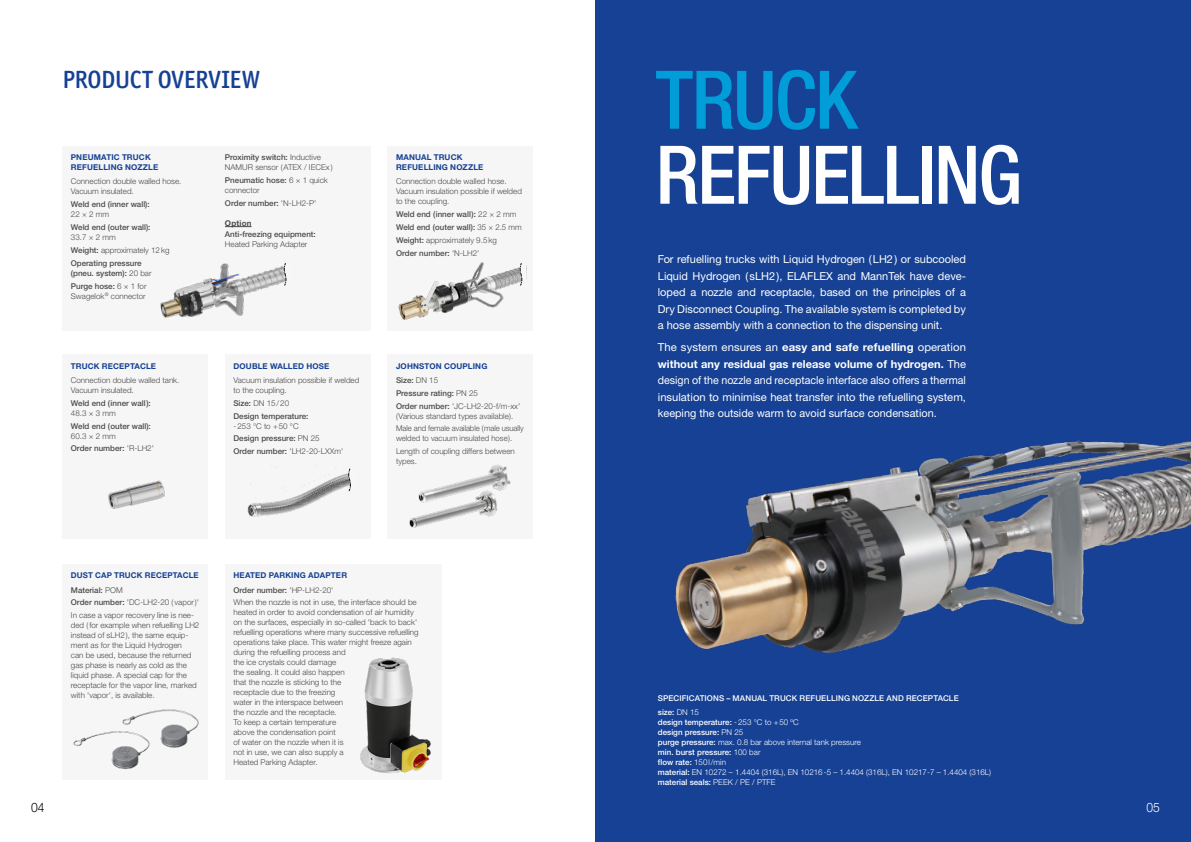
<style>
.page{position:relative;width:1191px;height:842px;background:#fff}
.page>*{position:absolute;margin:0;border:0;box-sizing:border-box;transform-origin:0 0}
.t1{font:500 condensed 81px "Helvetica Neue LTW1 G";letter-spacing:-.025em;color:#fff}
.t2{font:500 condensed 81px "Helvetica Neue LTW1 G";letter-spacing:-.02em;color:#009dd8}
.t3{font:500 25px "Officina Sans ITC Std";letter-spacing:-.01em;color:#164194}
.t4{font:300 13px "Helvetica Neue LTW1 G";color:#000;scale:.93 1}
.t5{font:300 13px "Helvetica Neue LTW1 G";color:#fff;scale:.93 1}
.t6{font:11px/16.5px "Helvetica Neue LTW1 G";color:#fff;text-align:justify}
.t7{font:300 8px/10px "Helvetica Neue LTW1 G";color:#4a4a49}
.t8{font:500 8px/12.8px "Helvetica Neue LTW1 G";color:#4a4a49}
.t9{font:300 8px/10px "Helvetica Neue LTW1 G";color:#fff}
.t10{font:700 8px/10px "Helvetica Neue LTW1 G";letter-spacing:.02em;color:#164194}
.t11{font:500 8px/14.3px "Helvetica Neue LTW1 G";letter-spacing:.015em;color:#fff}
.t12{font:700 8px "Helvetica Neue LTW1 G";letter-spacing:.02em;color:#4a4a49}
.s1{font-weight:500}
.s2{font-weight:300}
.s3{font-weight:500;color:#4a4a49}
.s4{font-weight:300;color:#4a4a49}
.s5{font-weight:700}
</style>
<div class="page">
<div style="left:595px;top:0;width:596px;height:842px;background:#164194"></div>
<div style="left:387px;top:146px;width:146px;height:184px;background:#f6f6f6"></div>
<div style="left:62px;top:354px;width:146px;height:185px;background:#f6f6f6"></div>
<div style="left:62px;top:564px;width:146px;height:216px;background:#f6f6f6"></div>
<div style="left:225px;top:564px;width:217px;height:216px;background:#f6f6f6"></div>
<div style="left:387px;top:354px;width:146px;height:185px;background:#f6f6f6"></div>
<div style="left:225px;top:354px;width:145px;height:185px;background:#f6f6f6"></div>
<div style="left:62px;top:146px;width:308px;height:184px;background:#f6f6f6"></div>
<img style="left:73px;top:731px;width:75px;height:38px">
<img style="left:118px;top:709px;width:81px;height:39px">
<img style="left:160px;top:263px;width:124px;height:56px">
<img style="left:398px;top:262px;width:121px;height:58px">
<img style="left:360px;top:657px;width:71px;height:116px">
<svg style="left:519px;top:263px;width:4px;height:23px"></svg>
<svg style="left:284px;top:263px;width:3px;height:23px"></svg>
<img style="left:675px;top:440px;width:516px;height:213px">
<img style="left:434px;top:464px;width:77px;height:26px">
<img style="left:409px;top:489px;width:93px;height:39px">
<img style="left:247px;top:465px;width:101px;height:52px">
<svg style="left:348px;top:468px;width:3px;height:23px"></svg>
<img style="left:108px;top:480px;width:57px;height:29px">
<svg style="left:225px;top:226px;width:26px;height:1px"></svg>
<h2 class="t3" style="left:62px;top:65px;width:199px">PRODUCT OVERVIEW</h2>
<p class="t10" style="left:71px;top:152px;width:89px">PNEUMATIC TRUCK<br>REFUELLING NOZZLE</p>
<p class="t7" style="left:71px;top:177px;width:112px">Connection double walled hose.<br>Vacuum insulated.</p>
<p class="t8" style="left:71px;top:198px;width:80px">Weld end (inner wall):</p>
<p class="t7" style="left:71px;top:209px;width:40px">22 × 2 mm</p>
<p class="t8" style="left:71px;top:221px;width:81px">Weld end (outer wall):</p>
<p class="t7" style="left:71px;top:231px;width:100px;line-height:12.8px">33.7 × 2 mm<br><span class="s1">Weight:</span> approximately 12kg<br><span class="s1">Operating pressure</span></p>
<p class="t8" style="left:71px;top:267px;width:82px">(pneu. system): <span class="s2">20 bar<br></span>Purge hose: <span class="s2">6 × 1 for</span></p>
<p class="t7" style="left:71px;top:291px;width:76px">Swagelok<sup>®</sup> connector</p>
<p class="t10" style="left:71px;top:361px;width:87px">TRUCK RECEPTACLE</p>
<p class="t7" style="left:71px;top:375px;width:110px">Connection double walled tank.<br>Vacuum insulated.</p>
<p class="t8" style="left:71px;top:396px;width:81px">Weld end (inner wall):</p>
<p class="t7" style="left:71px;top:408px;width:46px">48.3 × 3 mm</p>
<p class="t8" style="left:71px;top:419px;width:81px">Weld end (outer wall):</p>
<p class="t7" style="left:71px;top:429px;width:85px;line-height:12.8px">60.3 × 2 mm<br><span class="s1">Order number:</span> 'R-LH2'</p>
<p class="t7" style="left:225px;top:152px;width:109px"><span class="s1">Proximity switch:</span> Inductive<br>NAMUR sensor (ATEX / IECEx )</p>
<p class="t7" style="left:225px;top:175px;width:104px"><span class="s1">Pneumatic hose:</span> 6 × 1 quick connector</p>
<p class="t8" style="left:225px;top:197px;width:93px">Order number: <span class="s2">'N-LH2-P'</span></p>
<p class="t12" style="left:225px;top:218px;width:28px">Option</p>
<p class="t8" style="left:225px;top:228px;width:92px">Anti-freezing equipment:</p>
<p class="t7" style="left:225px;top:239px;width:84px">Heated Parking Adapter</p>
<p class="t10" style="left:233px;top:361px;width:97px">DOUBLE WALLED HOSE</p>
<p class="t7" style="left:233px;top:375px;width:127px">Vacuum insulation possible if welded to the coupling.</p>
<p class="t8" style="left:233px;top:396px;width:76px">Size: <span class="s2">DN 15/20<br></span>Design temperature:</p>
<p class="t7" style="left:233px;top:419px;width:111px;line-height:12.8px">-253 °C to +50 °C<br><span class="s1">Design pressure:</span> PN 25<br><span class="s1">Order number:</span> 'LH2-20-LXXm'</p>
<p class="t10" style="left:396px;top:152px;width:89px">MANUAL TRUCK<br>REFUELLING NOZZLE</p>
<p class="t7" style="left:396px;top:177px;width:127px">Connection double walled hose.<br>Vacuum insulation possible if welded to the coupling.</p>
<p class="t8" style="left:396px;top:208px;width:127px">Weld end (inner wall): <span class="s2">22 × 2 mm<br></span>Weld end (outer wall): <span class="s2">35 × 2.5 mm<br></span>Weight: <span class="s2">approximately 9.5kg<br></span>Order number: <span class="s2">'N-LH2'</span></p>
<p class="t10" style="left:396px;top:359px;width:93px;line-height:14.2px">JOHNSTON COUPLING<br><span class="s3">Size:</span> <span class="s4">DN 15</span></p>
<p class="t8" style="left:396px;top:386px;width:126px">Pressure rating: <span class="s2">PN 25<br></span>Order number: <span class="s2">'JC-LH2-20-f/m-xx'</span></p>
<p class="t7" style="left:396px;top:409px;width:129px;line-height:12.8px">(Various standard types available).<br>Male and female available (male usually</p>
<p class="t7" style="left:396px;top:432px;width:120px;line-height:12.8px">welded to vacuum insulated hose).<br>Length of coupling differs between</p>
<p class="t7" style="left:396px;top:456px;width:22px">types.</p>
<p class="t10" style="left:71px;top:568px;width:129px;line-height:14.3px">DUST CAP TRUCK RECEPTACLE<br><span class="s3">Material:</span> <span class="s4">POM</span></p>
<p class="t7" style="left:71px;top:596px;width:130px;line-height:12.8px"><span class="s1">Order number:</span> 'DC-LH2-20 ( vapor)'<br>In case a vapor recovery line is nee-</p>
<p class="t7" style="left:71px;top:620px;width:130px">ded (for example when refuelling LH2 instead of sLH2), the same equip&shy;ment as for the Liquid Hydrogen<br>can be used, because the returned gas phase is nearly as cold as the liquid phase. A special cap for the receptacle for the vapor line, marked with 'vapor', is available.</p>
<p class="t10" style="left:233px;top:568px;width:115px;line-height:14.3px">HEATED PARKING ADAPTER<br><span class="s3">Order number:</span> <span class="s4">'HP-LH2-20'</span></p>
<p class="t7" style="left:233px;top:598px;width:187px">When the nozzle is not in use, the interface should be heated in order to avoid condensation of air humidity on the surfaces, especially in so-called 'back to back' refuelling operations where many successive refuelling operations take place. This water might freeze again during the refuelling process and<br>the ice crystals could damage<br>the sealing. It could also happen<br>that the nozzle is sticking to the<br>receptacle due to the freezing<br>water in the interspace between<br>the nozzle and the receptacle.<br>To keep a certain temperature<br>above the condensation point<br>of water on the nozzle when it is<br>not in use, we can also supply a<br>Heated Parking Adapter.</p>
<h1 class="t2" style="left:655px;top:51px;width:203px">TRUCK</h1>
<h1 class="t1" style="left:655px;top:126px;width:368px">REFUELLING</h1>
<p class="t6" style="left:658px;top:251px;width:310px">For refuelling trucks with Liquid Hydrogen (LH2) or subcooled Liquid Hydrogen (sLH2), ELAFLEX and MannTek have deve&shy;loped a nozzle and receptacle, based on the principles of a Dry Disconnect Coupling. The available system is completed by a hose assembly with a connection to the dispensing unit.</p>
<p class="t6" style="left:658px;top:339px;width:310px">The system ensures an <span class="s5">easy and safe refuelling</span> operation <span class="s5">without any residual gas release volume of hydrogen.</span> The design of the nozzle and receptacle interface also offers a thermal insulation to minimise heat transfer into the refuelling system, keeping the outside warm to avoid surface condensation.</p>
<p class="t11" style="left:658px;top:691px;width:302px">SPECIFICATIONS – MANUAL TRUCK REFUELLING NOZZLE AND RECEPTACLE size: <span class="s2">DN 15</span></p>
<p class="t9" style="left:658px;top:717px;width:335px"><span class="s1">design temperature:</span> -253 °C to +50 ºC<br><span class="s1">design pressure:</span> PN 25<br><span class="s1">purge pressure:</span> max. 0.8 bar above internal tank pressure<br><span class="s1">min. burst pressure:</span> 100 bar<br><span class="s1">flow rate:</span> 150l/min<br><span class="s1">material:</span> EN 10272 – 1.4404 (316L), EN 10216-5 – 1.4404 (316L), EN 10217-7 – 1.4404 (316L) <span class="s1">material seals:</span> PEEK / PE / PTFE</p>
<h3 class="t4" style="left:31px;top:799px;width:16px">04</h3>
<h3 class="t5" style="left:1146px;top:799px;width:16px">05</h3>
</div>
